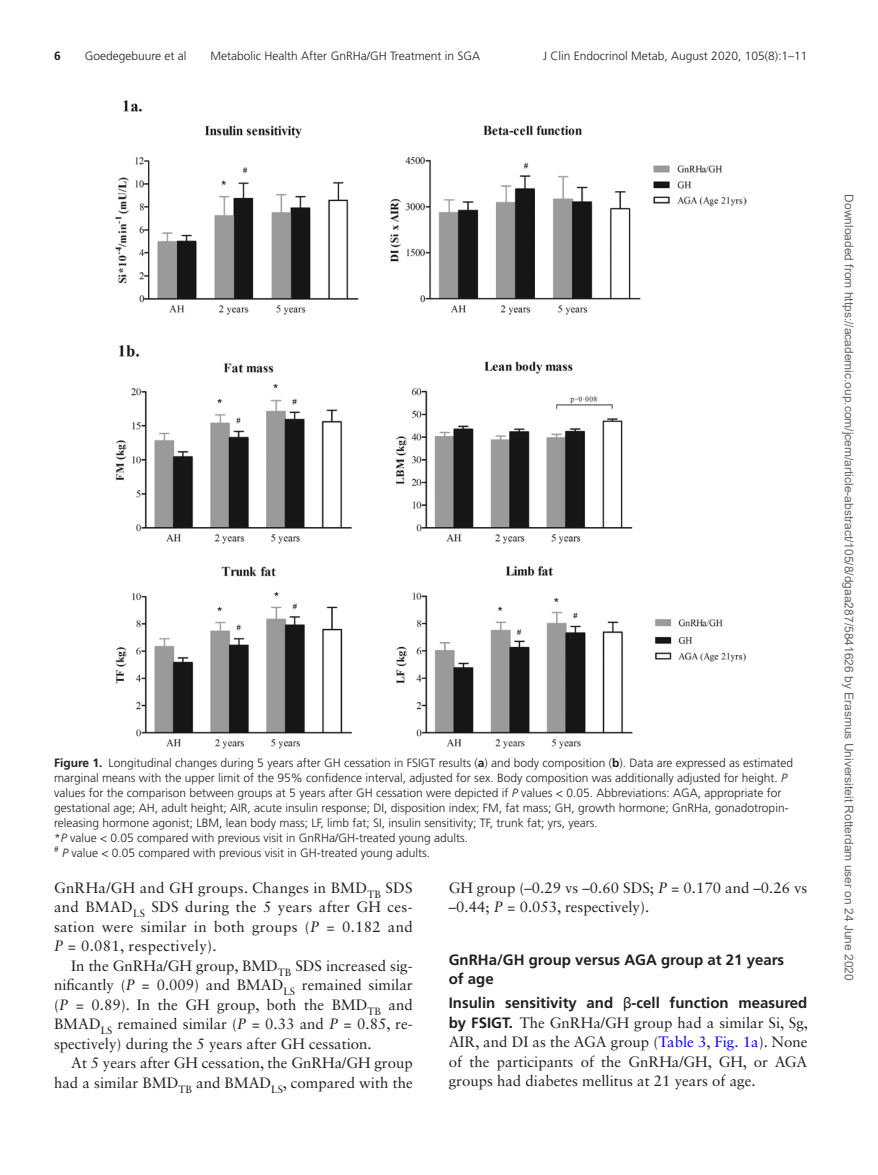
<style>
.page{position:relative;width:878px;height:1175px;background:#fff}
.page>*{position:absolute;margin:0;border:0;box-sizing:border-box;transform-origin:0 0}
.t1{font:15px/19.5px "Sabon LT Std";color:#231f20;text-align:justify}
.t2{font:700 15px/19.5px "Frutiger LT Std";color:#231f20}
.t3{font:300 12px/15px "Frutiger LT Std";color:#231f20}
.t4{font:12px "Arial";color:#666}
.t5{font:700 12px "Frutiger LT Std";color:#231f20}
.t6{font:300 8.4px "Frutiger LT Std";color:#231f20}
.s1{font-weight:700}
.s2{font-style:italic}
.s3{font-family:"Arial Unicode MS";font-weight:400}
.s4{font-family:"Frutiger LT Std";font-weight:700}
.s5{color:#00f}
</style>
<div class="page">
<img style="left:115px;top:100px;width:631px;height:648px">
<p class="t5" style="left:54px;top:49px;width:8px">6</p>
<p class="t3" style="left:85px;top:48px;width:103px">Goedegebuure et al</p>
<p class="t3" style="left:210px;top:48px;width:271px">Metabolic Health After GnRHa/GH Treatment in SGA</p>
<p class="t3" style="left:543px;top:48px;width:266px">J Clin Endocrinol Metab, August 2020, 105(8):1–11</p>
<p class="t3" style="left:54px;top:756px;width:740px"><span class="s1">Figure 1.</span> Longitudinal changes during 5 years after GH cessation in FSIGT results (<span class="s1">a</span>) and body composition (<span class="s1">b</span>). Data are expressed as estimated marginal means with the upper limit of the 95% confidence interval, adjusted for sex. Body composition was additionally adjusted for height. <span class="s2">P </span>values for the comparison between groups at 5 years after GH cessation were depicted if <span class="s2">P</span> values &lt; 0.05. Abbreviations: AGA, appropriate for gestational age; AH, adult height; AIR, acute insulin response; DI, disposition index; FM, fat mass; GH, growth hormone; GnRHa, gonadotropin&shy;releasing hormone agonist; LBM, lean body mass; LF, limb fat; SI, insulin sensitivity; TF, trunk fat; yrs, years.<br>*<span class="s2">P</span> value &lt; 0.05 compared with previous visit in GnRHa/GH-treated young adults.</p>
<p class="t6" style="left:54px;top:844px;width:6px">#</p>
<p class="t3" style="left:62px;top:846px;width:369px"><span class="s2">P</span> value &lt; 0.05 compared with previous visit in GH-treated young adults.</p>
<p class="t1" style="left:54px;top:877px;width:360px">GnRHa/GH and GH groups. Changes in BMD<sub>TB</sub> SDS and BMAD<sub>LS</sub> SDS during the 5 years after GH ces&shy;sation were similar in both groups (<span class="s2">P</span> = 0.182 and <span class="s2">P</span> = 0.081, respectively).</p>
<p class="t1" style="left:54px;top:955px;width:360px;text-indent:17px">In the GnRHa/GH group, BMD<sub>TB</sub> SDS increased sig&shy;nificantly (<span class="s2">P</span> = 0.009) and BMAD<sub>LS</sub> remained similar (<span class="s2">P</span> = 0.89). In the GH group, both the BMD<sub>TB</sub> and BMAD<sub>LS</sub> remained similar (<span class="s2">P</span> = 0.33 and <span class="s2">P</span> = 0.85, re&shy;spectively) during the 5 years after GH cessation.</p>
<p class="t1" style="left:54px;top:1053px;width:360px;text-align:right">At 5 years after GH cessation, the GnRHa/GH group had a similar BMD<sub>TB</sub> and BMAD<sub>LS</sub>, compared with the</p>
<p class="t1" style="left:449px;top:877px;width:360px">GH group (–0.29 vs –0.60 SDS; <span class="s2">P</span> = 0.170 and –0.26 vs –0.44; <span class="s2">P</span> = 0.053, respectively).</p>
<p class="t2" style="left:449px;top:949px;width:337px">GnRHa/GH group versus AGA group at 21 years of age</p>
<p class="t2" style="left:449px;top:993px;width:360px">Insulin sensitivity and <span class="s3">β</span>-cell function measured</p>
<p class="t1" style="left:449px;top:1012px;width:361px"><span class="s4">by FSIGT.</span> The GnRHa/GH group had a similar Si, Sg, AIR, and DI as the AGA group (<span class="s5">Table 3</span>, <span class="s5">Fig. 1a</span>). None of the participants of the GnRHa/GH, GH, or AGA groups had diabetes mellitus at 21 years of age.</p>
<p class="t4" style="left:853px;top:194px;width:787px;rotate:90deg">Downloaded from https://academic.oup.com/jcem/article-abstract/105/8/dgaa287/5841626 by Erasmus Universiteit Rotterdam user on 24 June 2020</p>
</div>
